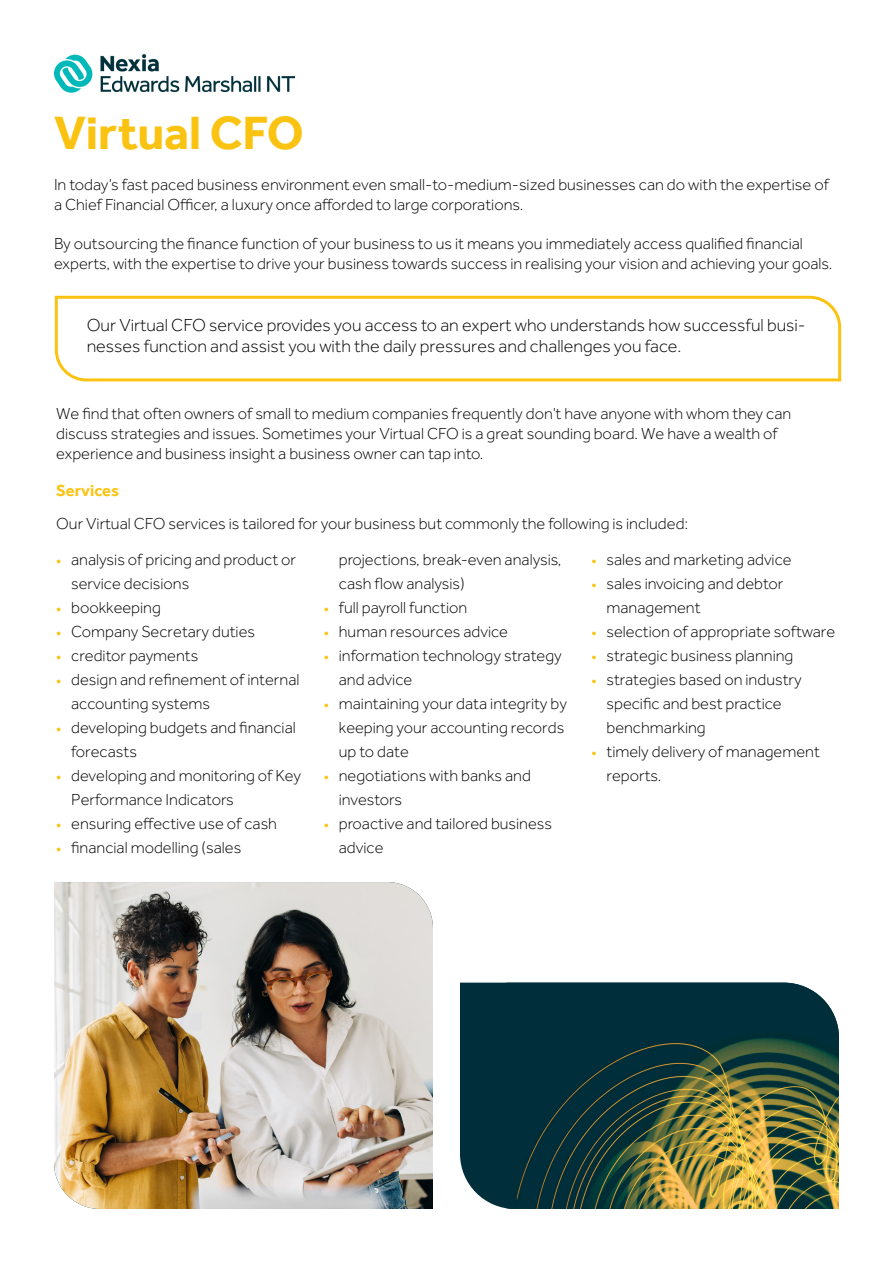
<style>
.page{position:relative;width:893px;height:1263px;background:#fff}
.page>*{position:absolute;margin:0;border:0;box-sizing:border-box;transform-origin:0 0}
.t1{font:700 48px "Effra";color:#fbc311}
.t2{font:300 18px/21.6px "Effra";color:#000}
.t3{font:300 16.5px/24px "Effra";color:#000}
.t4{font:700 16.5px "Effra";color:#fbc311}
.s1{font-weight:400;font-size:14.25px;color:#fac211}
</style>
<div class="page">
<img style="left:54px;top:54px;width:241px;height:39px">
<div style="left:460px;top:983px;width:46px;height:226px;background:#002e3b"></div>
<img style="left:506px;top:983px;width:333px;height:226px">
<svg style="left:54px;top:295px;width:788px;height:87px"></svg>
<img style="left:54px;top:882px;width:379px;height:327px">
<p class="t1" style="left:54px;top:105px;width:251px">Virtual CFO</p>
<p class="t3" style="left:54px;top:174px;width:776px;line-height:19.8px">In today’s fast paced business environment even small-to-medium-sized businesses can do with the expertise of a Chief Financial Officer, a luxury once afforded to large corporations.</p>
<p class="t3" style="left:54px;top:234px;width:780px;line-height:19.8px">By outsourcing the finance function of your business to us it means you immediately access qualified financial experts, with the expertise to drive your business towards success in realising your vision and achieving your goals.</p>
<p class="t2" style="left:87px;top:314px;width:721px">Our Virtual CFO service provides you access to an expert who understands how successful busi&shy;nesses function and assist you with the daily pressures and challenges you face.</p>
<p class="t3" style="left:56px;top:404px;width:737px;line-height:19.8px">We find that often owners of small to medium companies frequently don’t have anyone with whom they can discuss strategies and issues. Sometimes your Virtual CFO is a great sounding board. We have a wealth of experience and business insight a business owner can tap into.</p>
<p class="t4" style="left:56px;top:481px;width:64px">Services</p>
<p class="t3" style="left:56px;top:512px;width:633px">Our Virtual CFO services is tailored for your business but commonly the following is included:</p>
<p class="t3" style="left:71px;top:548px;width:226px;text-indent:-15px"><span class="s1">•</span> analysis of pricing and product or service decisions</p>
<p class="t3" style="left:56px;top:596px;width:106px"><span class="s1">•</span> bookkeeping</p>
<p class="t3" style="left:56px;top:620px;width:200px"><span class="s1">•</span> Company Secretary duties</p>
<p class="t3" style="left:56px;top:644px;width:144px"><span class="s1">•</span> creditor payments</p>
<p class="t3" style="left:71px;top:668px;width:230px;text-indent:-15px"><span class="s1">•</span> design and refinement of internal accounting systems</p>
<p class="t3" style="left:71px;top:716px;width:226px;text-indent:-15px"><span class="s1">•</span> developing budgets and financial forecasts</p>
<p class="t3" style="left:71px;top:764px;width:231px;text-indent:-15px"><span class="s1">•</span> developing and monitoring of Key<br>Performance Indicators</p>
<p class="t3" style="left:56px;top:812px;width:222px"><span class="s1">•</span> ensuring effective use of cash</p>
<p class="t3" style="left:56px;top:836px;width:187px"><span class="s1">•</span> financial modelling (sales</p>
<p class="t3" style="left:339px;top:548px;width:224px">projections, break-even analysis, cash flow analysis)</p>
<p class="t3" style="left:324px;top:596px;width:145px"><span class="s1">•</span> full payroll function</p>
<p class="t3" style="left:324px;top:620px;width:186px"><span class="s1">•</span> human resources advice</p>
<p class="t3" style="left:339px;top:644px;width:224px;text-indent:-15px"><span class="s1">•</span> information technology strategy and advice</p>
<p class="t3" style="left:339px;top:692px;width:230px;text-indent:-15px"><span class="s1">•</span> maintaining your data integrity by keeping your accounting records up to date</p>
<p class="t3" style="left:339px;top:764px;width:194px;text-indent:-15px"><span class="s1">•</span> negotiations with banks and investors</p>
<p class="t3" style="left:339px;top:812px;width:215px;text-indent:-15px"><span class="s1">•</span> proactive and tailored business advice</p>
<p class="t3" style="left:591px;top:548px;width:202px"><span class="s1">•</span> sales and marketing advice</p>
<p class="t3" style="left:606px;top:572px;width:178px;text-indent:-15px"><span class="s1">•</span> sales invoicing and debtor management</p>
<p class="t3" style="left:591px;top:620px;width:245px"><span class="s1">•</span> selection of appropriate software</p>
<p class="t3" style="left:591px;top:644px;width:203px"><span class="s1">•</span> strategic business planning</p>
<p class="t3" style="left:606px;top:668px;width:197px;text-indent:-15px"><span class="s1">•</span> strategies based on industry specific and best practice benchmarking</p>
<p class="t3" style="left:606px;top:740px;width:215px;text-indent:-15px"><span class="s1">•</span> timely delivery of management reports.</p>
</div>
